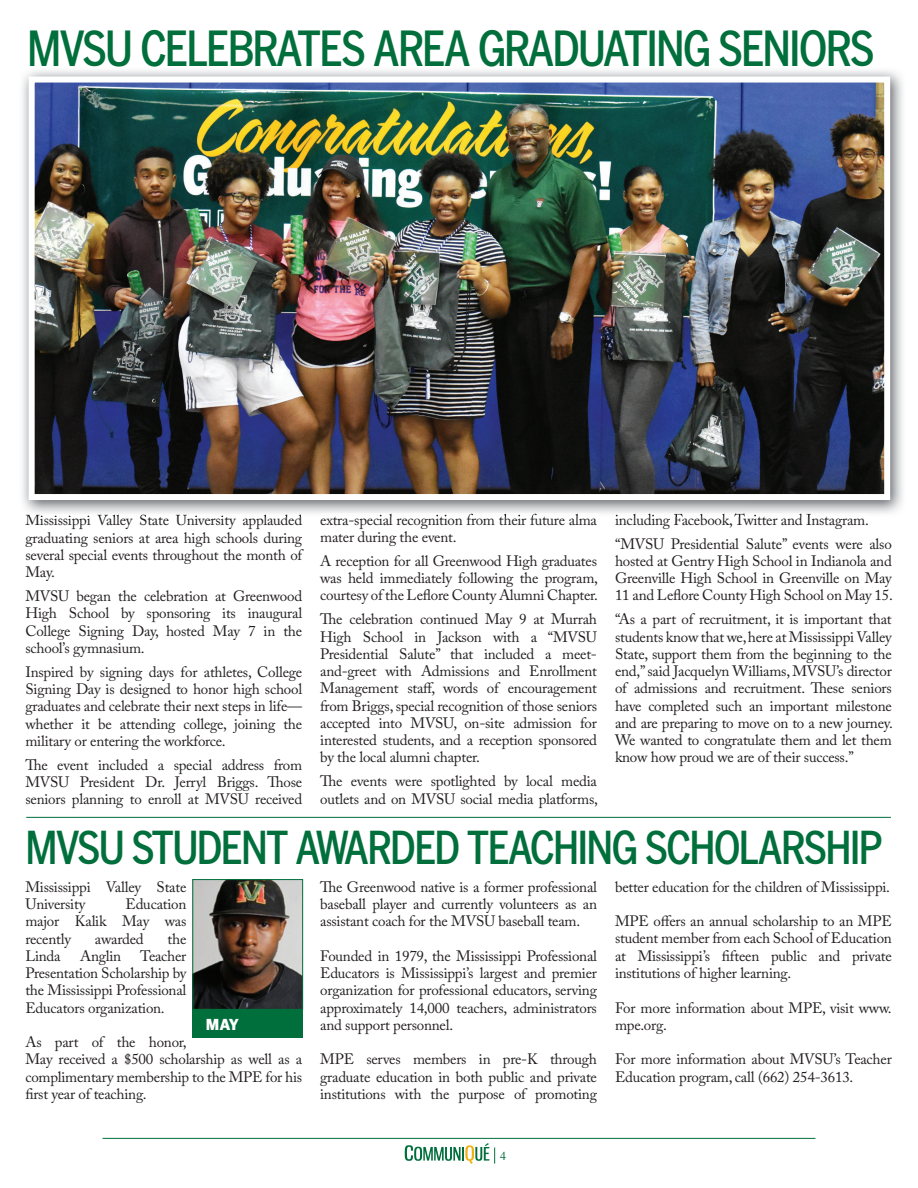
<style>
.page{position:relative;width:918px;height:1188px;background:#fff}
.page>*{position:absolute;margin:0;border:0;box-sizing:border-box;transform-origin:0 0}
.t1{font:48px "Benton Got Cn Med";letter-spacing:-.04em;color:#006f3c}
.t2{font:45px "Benton Got Cn Med";letter-spacing:-.04em;color:#006f3c}
.t3{font:15px/17.2px "Adobe Caslon Pro";letter-spacing:-.015em;color:#231f20;text-align:justify}
.t4{font:15px "Benton Got Blk";color:#fff}
.t5{font:12px "Times";color:#006f3c}
</style>
<div class="page">
<img style="left:194px;top:881px;width:107px;height:127px">
<div style="left:192px;top:879px;width:111px;height:131px;border:1px solid #006f3c"></div>
<div style="left:192px;top:1010px;width:111px;height:28px;background:#006f3c"></div>
<svg style="left:405px;top:1143px;width:90px;height:21px"></svg>
<hr style="left:103px;top:1138px;width:712px;height:1px;background:#006f3c">
<hr style="left:26px;top:817px;width:865px;height:1px;background:#006f3c">
<img style="left:22px;top:70px;width:881px;height:446px">
<img style="left:26px;top:515px;width:276px;height:1px">
<img style="left:321px;top:514px;width:276px;height:2px">
<img style="left:615px;top:513px;width:253px;height:3px">
<img style="left:36px;top:84px;width:847px;height:409px">
<div style="left:29px;top:77px;width:861px;height:423px;border:6px solid #fff"></div>
<h1 class="t1" style="left:27px;top:20px;width:849px">MVSU CELEBRATES AREA GRADUATING SENIORS</h1>
<p class="t3" style="left:25px;top:512px;width:278px">Mississippi Valley State University applauded graduating seniors at area high schools during several special events throughout the month of May.</p>
<p class="t3" style="left:25px;top:587px;width:278px">MVSU began the celebration at Greenwood High School by sponsoring its inaugural College Signing Day, hosted May 7 in the school’s gymnasium.</p>
<p class="t3" style="left:25px;top:663px;width:278px">Inspired by signing days for athletes, College Signing Day is designed to honor high school graduates and celebrate their next steps in life— whether it be attending college, joining the military or entering the workforce.</p>
<p class="t3" style="left:25px;top:756px;width:278px">The event included a special address from MVSU President Dr. Jerryl Briggs. Those seniors planning to enroll at MVSU received</p>
<p class="t3" style="left:320px;top:511px;width:278px">extra-special recognition from their future alma mater during the event.</p>
<p class="t3" style="left:320px;top:552px;width:279px">A reception for all Greenwood High graduates was held immediately following the program, courtesy of the Leflore County Alumni Chapter.</p>
<p class="t3" style="left:320px;top:611px;width:278px">The celebration continued May 9 at Murrah High School in Jackson with a “MVSU Presidential Salute” that included a meet&shy;and-greet with Admissions and Enrollment Management staff, words of encouragement from Briggs, special recognition of those seniors accepted into MVSU, on-site admission for interested students, and a reception sponsored by the local alumni chapter.</p>
<p class="t3" style="left:320px;top:773px;width:279px">The events were spotlighted by local media outlets and on MVSU social media platforms,</p>
<p class="t3" style="left:615px;top:507px;width:278px;line-height:24px">including Facebook, Twitter and Instagram. “MVSU Presidential Salute” events were also</p>
<p class="t3" style="left:615px;top:552px;width:279px">hosted at Gentry High School in Indianola and Greenville High School in Greenville on May 11 and Leflore County High School on May 15.</p>
<p class="t3" style="left:615px;top:611px;width:279px">“As a part of recruitment, it is important that students know that we, here at Mississippi Valley State, support them from the beginning to the end,” said Jacquelyn Williams, MVSU’s director of admissions and recruitment. These seniors have completed such an important milestone and are preparing to move on to a new journey.<br>We wanted to congratulate them and let them know how proud we are of their success.”</p>
<h2 class="t2" style="left:25px;top:821px;width:859px">MVSU STUDENT AWARDED TEACHING SCHOLARSHIP</h2>
<p class="t3" style="left:25px;top:878px;width:163px">Mississippi Valley State<br>University</p>
<p class="t3" style="left:320px;top:878px;width:278px">The Greenwood native is a former professional baseball player and currently volunteers as an assistant coach for the MVSU baseball team.</p>
<p class="t3" style="left:320px;top:947px;width:278px">Founded in 1979, the Mississippi Professional Educators is Mississippi’s largest and premier organization for professional educators, serving approximately 14,000 teachers, administrators and support personnel.</p>
<p class="t3" style="left:320px;top:1050px;width:278px">MPE serves members in pre-K through graduate education in both public and private institutions with the purpose of promoting</p>
<p class="t3" style="left:615px;top:878px;width:277px">better education for the children of Mississippi.</p>
<p class="t3" style="left:615px;top:912px;width:278px">MPE offers an annual scholarship to an MPE student member from each School of Education at Mississippi’s fifteen public and private institutions of higher learning.</p>
<p class="t3" style="left:615px;top:999px;width:278px">For more information about MPE, visit www. mpe.org.</p>
<p class="t3" style="left:615px;top:1050px;width:278px">For more information about MVSU’s Teacher<br>Education program, call (662) 254-3613.</p>
<p class="t3" style="left:25px;top:895px;width:163px;text-indent:100px">Education major Kalik May was recently</p>
<p class="t3" style="left:95px;top:930px;width:50px">awarded</p>
<p class="t3" style="left:168px;top:930px;width:20px">the</p>
<p class="t3" style="left:25px;top:947px;width:163px;text-indent:115px">Teacher Presentation Scholarship by the Mississippi Professional Educators organization.</p>
<p class="t3" style="left:25px;top:1033px;width:278px;text-align:left">As part of the honor,<br>May received a $500 scholarship as well as a complimentary membership to the MPE for his first year of teaching.</p>
<p class="t3" style="left:25px;top:947px;width:37px">Linda</p>
<p class="t3" style="left:80px;top:947px;width:43px">Anglin</p>
<p class="t4" style="left:206px;top:1015px;width:35px">MAY</p>
<p class="t5" style="left:500px;top:1145px;width:7px">4</p>
</div>
